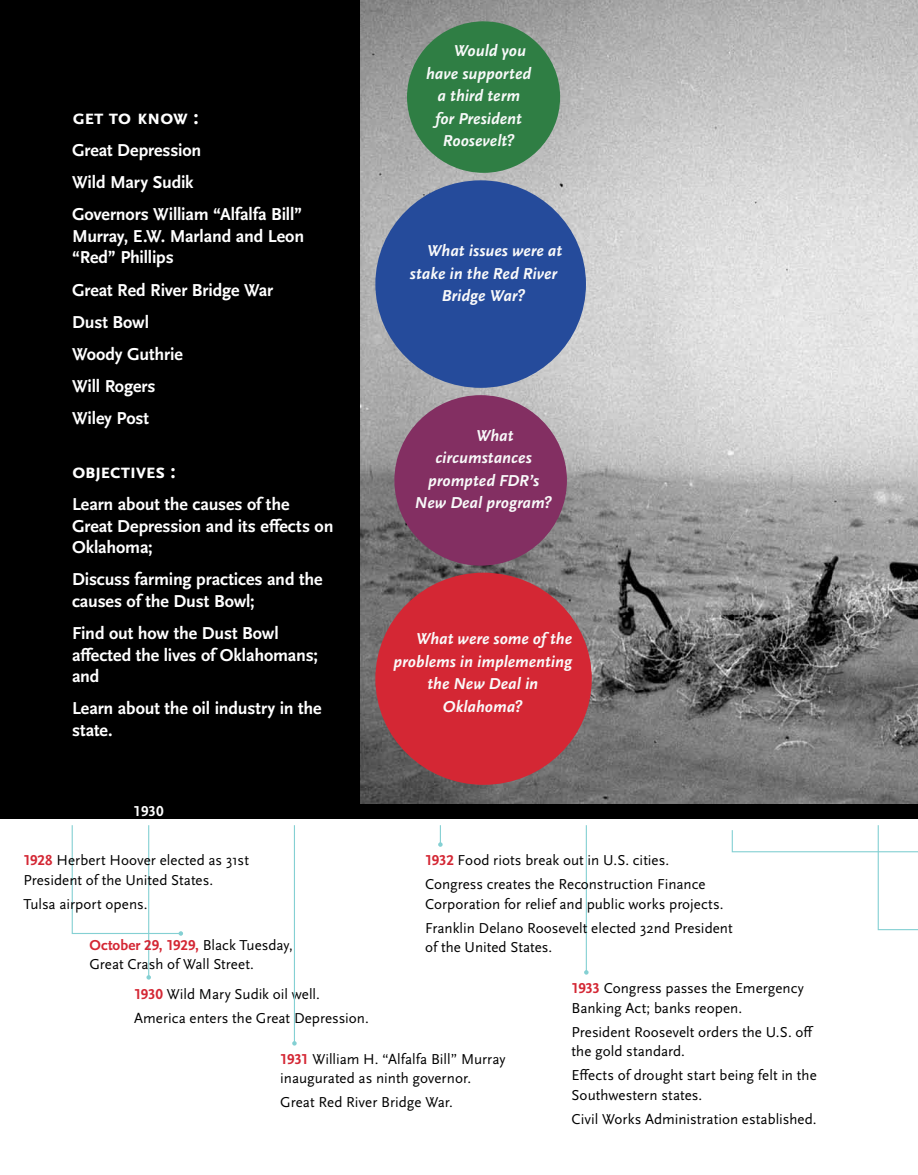
<style>
.page{position:relative;width:918px;height:1175px;background:#fff}
.page>*{position:absolute;margin:0;border:0;box-sizing:border-box;transform-origin:0 0}
.t1{font:700 21px "Scala Sans OT";letter-spacing:-.025em;color:#fff}
.t2{font:700 18px/21.6px "Scala Sans OT";letter-spacing:-.005em;color:#fff}
.t3{font:italic 700 16.5px "Scala Sans OT";color:#fafafa}
.t4{font:italic 700 16.5px "Scala Sans OT";letter-spacing:.005em;color:#f8f9f9}
.t5{font:15px/19.5px "Scala Sans OT";color:#000}
.t6{font:700 15px "Scala Sans OT";color:#fff}
.s1{font-weight:700;color:#d42734}
</style>
<div class="page">
<hr style="left:148px;top:825px;width:1px;height:152px;background:#84d0d3">
<svg style="left:146px;top:975px;width:5px;height:4px"></svg>
<hr style="left:586px;top:825px;width:1px;height:147px;background:#84d0d3">
<svg style="left:584px;top:970px;width:5px;height:4px"></svg>
<svg style="left:71px;top:825px;width:112px;height:110px"></svg>
<img style="left:360px;top:0;width:558px;height:804px">
<div style="left:0;top:0;width:360px;height:804px;background:#000"></div>
<div style="left:0;top:804px;width:918px;height:14px;background:#000"></div>
<div style="left:407px;top:21px;width:153px;height:152px;background:#2f7e44;border-radius:50%"></div>
<div style="left:394px;top:395px;width:173px;height:170px;background:#832f62;border-radius:50%"></div>
<div style="left:375px;top:180px;width:211px;height:208px;background:#254b9b;border-radius:50%"></div>
<div style="left:375px;top:572px;width:217px;height:213px;background:#d42734;border-radius:50%"></div>
<hr style="left:294px;top:825px;width:1px;height:218px;background:#84d0d3">
<svg style="left:292px;top:1041px;width:5px;height:4px"></svg>
<svg style="left:438px;top:825px;width:5px;height:21px"></svg>
<svg style="left:731px;top:825px;width:187px;height:105px"></svg>
<h1 class="t1" style="left:72px;top:105px;width:128px">Get to know :</h1>
<p class="t2" style="left:72px;top:134px;width:232px;line-height:32.1px">Great Depression<br>Wild Mary Sudik<br>Governors William “Alfalfa Bill”</p>
<p class="t2" style="left:72px;top:225px;width:234px">Murray, E.W. Marland and Leon “Red” Phillips</p>
<p class="t2" style="left:72px;top:274px;width:203px;line-height:32.1px">Great Red River Bridge War<br>Dust Bowl<br>Woody Guthrie<br>Will Rogers<br>Wiley Post</p>
<h1 class="t1" style="left:72px;top:459px;width:105px">Objectives :</h1>
<p class="t2" style="left:72px;top:493px;width:263px">Learn about the causes of the<br>Great Depression and its effects on<br>Oklahoma;</p>
<p class="t2" style="left:72px;top:569px;width:252px">Discuss farming practices and the causes of the Dust Bowl;</p>
<p class="t2" style="left:72px;top:622px;width:248px">Find out how the Dust Bowl affected the lives of Oklahomans; and</p>
<p class="t2" style="left:72px;top:698px;width:251px">Learn about the oil industry in the state.</p>
<p class="t4" style="left:454px;top:41px;width:74px">Would you</p>
<p class="t4" style="left:426px;top:64px;width:107px">have supported</p>
<p class="t4" style="left:438px;top:86px;width:84px">a third term</p>
<p class="t4" style="left:436px;top:109px;width:88px">for President</p>
<p class="t4" style="left:443px;top:131px;width:74px">Roosevelt?</p>
<p class="t3" style="left:427px;top:242px;width:136px">What issues were at</p>
<p class="t3" style="left:410px;top:264px;width:149px">stake in the Red River</p>
<p class="t3" style="left:442px;top:287px;width:85px">Bridge War?</p>
<p class="t4" style="left:476px;top:426px;width:39px">What</p>
<p class="t4" style="left:435px;top:449px;width:98px">circumstances</p>
<p class="t4" style="left:428px;top:471px;width:112px">prompted FDR’s</p>
<p class="t4" style="left:415px;top:494px;width:139px">New Deal program?</p>
<p class="t3" style="left:416px;top:629px;width:157px">What were some of the</p>
<p class="t3" style="left:394px;top:652px;width:180px">problems in implementing</p>
<p class="t3" style="left:427px;top:674px;width:112px">the New Deal in</p>
<p class="t3" style="left:443px;top:697px;width:81px">Oklahoma?</p>
<p class="t6" style="left:134px;top:802px;width:31px">1930</p>
<p class="t5" style="left:23px;top:851px;width:227px"><span class="s1">1928</span> Herbert Hoover elected as 31st<br>President of the United States.</p>
<p class="t5" style="left:23px;top:894px;width:126px">Tulsa airport opens.</p>
<p class="t5" style="left:425px;top:848px;width:282px;line-height:24px"><span class="s1">1932</span> Food riots break out in U.S. cities.<br>Congress creates the Reconstruction Finance</p>
<p class="t5" style="left:425px;top:892px;width:309px;line-height:24px">Corporation for relief and public works projects.<br>Franklin Delano Roosevelt elected 32nd President</p>
<p class="t5" style="left:425px;top:937px;width:129px">of the United States.</p>
<p class="t5" style="left:572px;top:978px;width:234px"><span class="s1">1933</span> Congress passes the Emergency<br>Banking Act; banks reopen.</p>
<p class="t5" style="left:572px;top:1022px;width:244px">President Roosevelt orders the U.S. off the gold standard.</p>
<p class="t5" style="left:572px;top:1065px;width:247px">Effects of drought start being felt in the<br>Southwestern states.</p>
<p class="t5" style="left:572px;top:1109px;width:246px">Civil Works Administration established.</p>
<p class="t5" style="left:89px;top:935px;width:205px"><span class="s1">October 29, 1929,</span> Black Tuesday,<br>Great Crash of Wall Street.</p>
<p class="t5" style="left:134px;top:982px;width:236px;line-height:24px"><span class="s1">1930</span> Wild Mary Sudik oil well.<br>America enters the Great Depression.</p>
<p class="t5" style="left:280px;top:1049px;width:227px"><span class="s1">1931</span> William H. “Alfalfa Bill” Murray inaugurated as ninth governor.</p>
<p class="t5" style="left:280px;top:1092px;width:174px">Great Red River Bridge War.</p>
</div>
